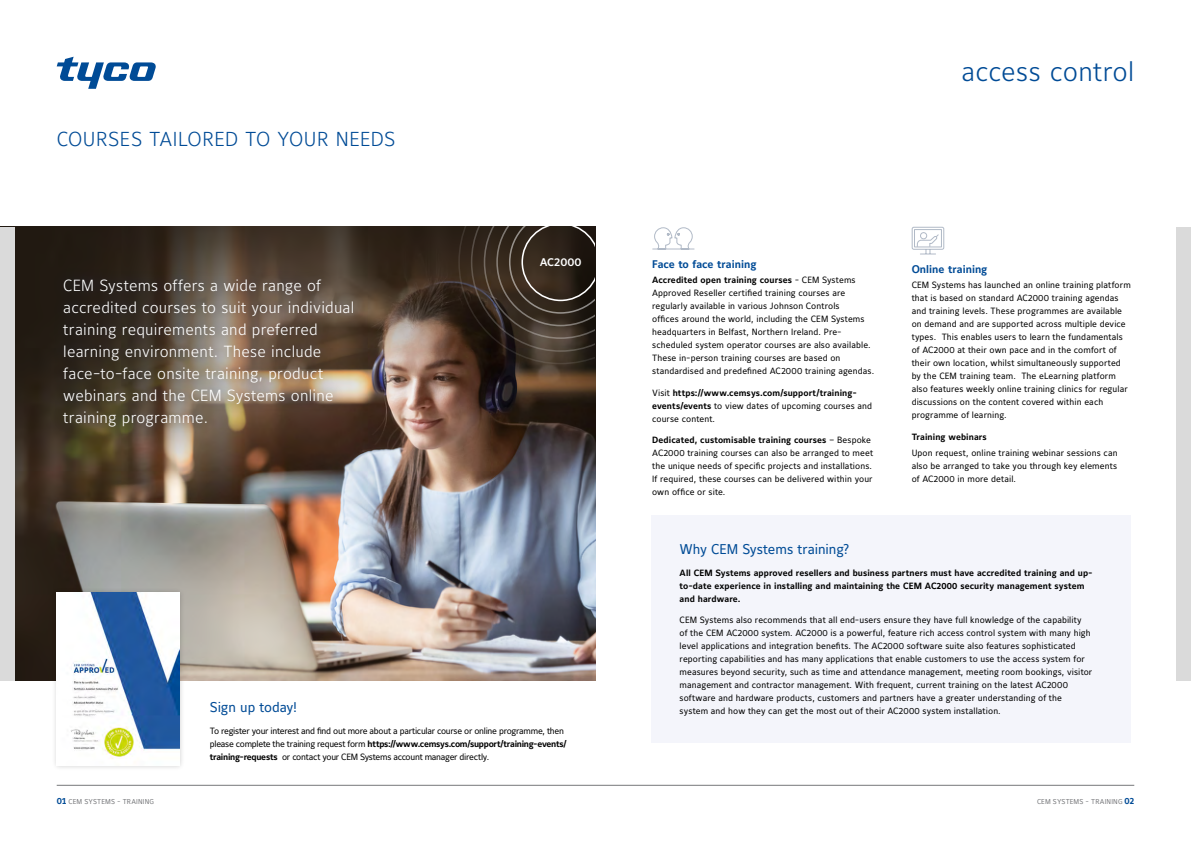
<style>
.page{position:relative;width:1191px;height:842px;background:#fff}
.page>*{position:absolute;margin:0;border:0;box-sizing:border-box;transform-origin:0 0}
.t1{font:300 27.5px "Maurea Jci Lf ML";letter-spacing:.015em;color:#004b96}
.t2{font:300 20px "Maurea Jci Lf ML";letter-spacing:.015em;color:#004b96}
.t3{font:300 16px/22px "Maurea Jci Lf ML";letter-spacing:.015em;color:#fff}
.t4{font:14px "Maurea Jci Lf ML";letter-spacing:-.005em;color:#004b96}
.t5{font:600 11.2px "Whitney HTF";color:#fff}
.t6{font:700 11px "Maurea Jci Lf ML";color:#004b96}
.t7{font:9px/13px "Maurea Jci Lf ML";letter-spacing:.01em;color:#000}
.t8{font:700 9px/13px "Maurea Jci Lf ML";letter-spacing:.01em;color:#000}
.t9{font:9px/13px "Maurea Jci Lf ML";letter-spacing:-.03em;color:#000}
.t10{font:7px "Maurea Jci Lf ML";letter-spacing:.02em;color:#76777a}
.s1{font-weight:700;font-size:9px;color:#004b96}
.s2{font-weight:700}
.s3{font-weight:400}
</style>
<div class="page">
<img style="left:14px;top:227px;width:581px;height:453px">
<svg style="left:57px;top:57px;width:99px;height:32px"></svg>
<div style="left:52px;top:267px;width:313px;height:171px;background:#1d2d52;opacity:.75"></div>
<svg style="left:652px;top:227px;width:43px;height:23px"></svg>
<svg style="left:911px;top:226px;width:33px;height:29px"></svg>
<hr style="left:57px;top:785px;width:1077px;height:1px;background:#76777a">
<div style="left:1176px;top:227px;width:15px;height:453px;background:#dadada"></div>
<div style="left:651px;top:515px;width:479px;height:227px;background:#f4f5fb"></div>
<div style="left:0;top:227px;width:14px;height:453px;background:#dadada"></div>
<div style="left:51px;top:587px;width:133px;height:184px;background:#000;opacity:.2"></div>
<img style="left:57px;top:592px;width:122px;height:173px">
<svg style="left:458px;top:227px;width:136px;height:137px;background:#382d23"></svg>
<h2 class="t2" style="left:57px;top:127px;width:340px">COURSES TAILORED TO YOUR NEEDS</h2>
<p class="t3" style="left:63px;top:274px;width:292px">CEM Systems offers a wide range of accredited courses to suit your individual training requirements and preferred learning environment. These include face-to-face onsite training, product webinars and the CEM Systems online training programme.</p>
<p class="t5" style="left:540px;top:255px;width:43px">AC2000</p>
<p class="t10" style="left:57px;top:798px;width:99px"><span class="s1">01</span> CEM SYSTEMS - TRAINING</p>
<h3 class="t4" style="left:210px;top:699px;width:89px">Sign up today!</h3>
<p class="t9" style="left:210px;top:724px;width:358px">To register your interest and find out more about a particular course or online programme, then please complete the training request form <span class="s2">https://www.cemsys.com/support/training-events/ training-requests</span> or contact your CEM Systems account manager directly.</p>
<h1 class="t1" style="left:961px;top:54px;width:174px">access control</h1>
<p class="t6" style="left:652px;top:257px;width:106px">Face to face training</p>
<p class="t7" style="left:652px;top:274px;width:224px"><span class="s2">Accredited open training courses</span> - CEM Systems Approved Reseller certified training courses are regularly available in various Johnson Controls<br>offices around the world, including the CEM Systems headquarters in Belfast, Northern Ireland. Pre&shy;scheduled system operator courses are also available.<br>These in-person training courses are based on standardised and predefined AC2000 training agendas.</p>
<p class="t8" style="left:652px;top:386px;width:221px"><span class="s3">Visit</span> https://www.cemsys.com/support/training&shy;events/events <span class="s3">to view dates of upcoming courses and course content.</span></p>
<p class="t7" style="left:652px;top:434px;width:222px"><span class="s2">Dedicated, customisable training courses</span> – Bespoke AC2000 training courses can also be arranged to meet the unique needs of specific projects and installations.<br>If required, these courses can be delivered within your own office or site.</p>
<p class="t6" style="left:911px;top:262px;width:77px">Online training</p>
<p class="t7" style="left:911px;top:279px;width:221px">CEM Systems has launched an online training platform that is based on standard AC2000 training agendas and training levels. These programmes are available on demand and are supported across multiple device types. This enables users to learn the fundamentals of AC2000 at their own pace and in the comfort of their own location, whilst simultaneously supported by the CEM training team. The eLearning platform also features weekly online training clinics for regular discussions on the content covered within each programme of learning.</p>
<p class="t8" style="left:911px;top:430px;width:77px">Training webinars</p>
<p class="t7" style="left:911px;top:446px;width:207px;text-align:justify">Upon request, online training webinar sessions can also be arranged to take you through key elements of AC2000 in more detail.</p>
<h3 class="t4" style="left:679px;top:541px;width:171px">Why CEM Systems training?</h3>
<p class="t8" style="left:679px;top:566px;width:415px">All CEM Systems approved resellers and business partners must have accredited training and up&shy;to-date experience in installing and maintaining the CEM AC2000 security management system and hardware.</p>
<p class="t7" style="left:679px;top:613px;width:414px">CEM Systems also recommends that all end-users ensure they have full knowledge of the capability<br>of the CEM AC2000 system. AC2000 is a powerful, feature rich access control system with many high level applications and integration benefits. The AC2000 software suite also features sophisticated reporting capabilities and has many applications that enable customers to use the access system for measures beyond security, such as time and attendance management, meeting room bookings, visitor management and contractor management. With frequent, current training on the latest AC2000 software and hardware products, customers and partners have a greater understanding of the system and how they can get the most out of their AC2000 system installation.</p>
<p class="t10" style="left:1037px;top:798px;width:99px">CEM SYSTEMS - TRAINING <span class="s1">02</span></p>
</div>
